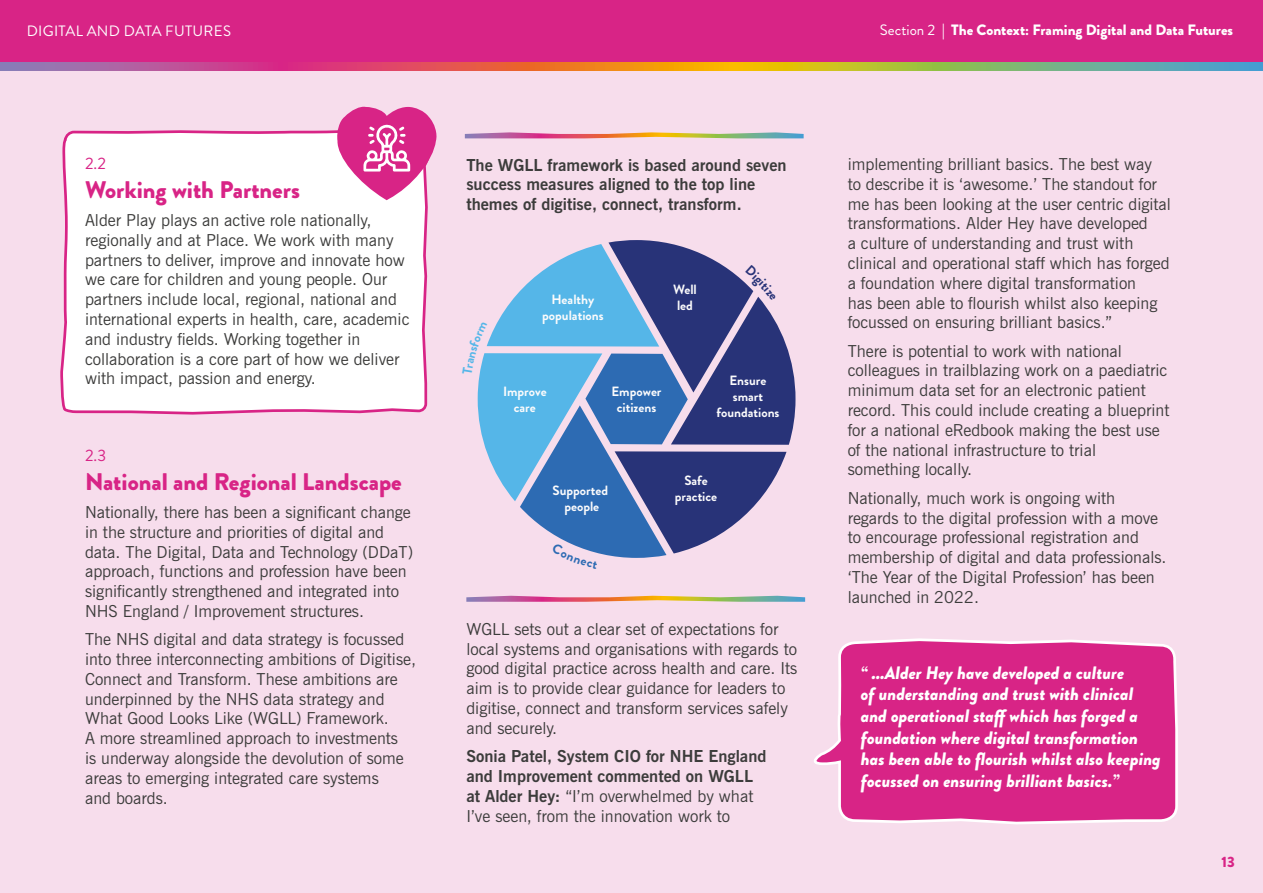
<style>
.page{position:relative;width:1263px;height:893px;background:#f7ddec}
.page>*{position:absolute;margin:0;border:0;box-sizing:border-box;transform-origin:0 0}
.t1{font:900 24px "Brandon Grotesque";color:#d82486}
.t2{font:italic 900 18px/21.6px "Brandon Grotesque";color:#fff}
.t3{font:16.5px/19.8px "News Gothic BT";color:#3c3c3b}
.t4{font:700 16.5px/19.8px "News Gothic BT";color:#3c3c3b}
.t5{font:16.5px "Brandon Grotesque";color:#d82486}
.t6{font:900 15px "Brandon Grotesque";color:#fff}
.t7{font:15px "Brandon Grotesque";letter-spacing:.02em;color:#fff}
.t8{font:900 15px "Brandon Grotesque";color:#d82486}
.t9{font:700 13.35px/16px "Brandon Grotesque";color:#fbfbfc;text-align:center}
.s1{font-weight:400}
</style>
<div class="page">
<svg style="left:0;top:62px;width:1263px;height:8px"></svg>
<div style="left:0;top:0;width:1263px;height:62px;background:#d82486"></div>
<div style="left:60px;top:130px;width:368px;height:285px;background:#fff"></div>
<svg style="left:466px;top:596px;width:339px;height:6px"></svg>
<svg style="left:465px;top:132px;width:339px;height:6px"></svg>
<svg style="left:336px;top:106px;width:101px;height:94px"></svg>
<svg style="left:814px;top:638px;width:364px;height:187px"></svg>
<svg style="left:477px;top:240px;width:319px;height:318px"></svg>
<p class="t7" style="left:27px;top:21px;width:206px">DIGITAL AND DATA FUTURES</p>
<p class="t6" style="left:880px;top:19px;width:355px"><span class="s1">Section 2</span> | The Context: Framing Digital and Data Futures</p>
<p class="t5" style="left:85px;top:152px;width:22px">2.2</p>
<h1 class="t1" style="left:85px;top:172px;width:216px">Working with Partners</h1>
<p class="t3" style="left:85px;top:210px;width:326px">Alder Play plays an active role nationally, regionally and at Place. We work with many partners to deliver, improve and innovate how we care for children and young people. Our partners include local, regional, national and international experts in health, care, academic and industry fields. Working together in collaboration is a core part of how we deliver with impact, passion and energy.</p>
<p class="t5" style="left:85px;top:444px;width:23px">2.3</p>
<h1 class="t1" style="left:85px;top:464px;width:318px">National and Regional Landscape</h1>
<p class="t3" style="left:85px;top:502px;width:330px">Nationally, there has been a significant change in the structure and priorities of digital and data. The Digital, Data and Technology (DDaT) approach, functions and profession have been significantly strengthened and integrated into NHS England / Improvement structures.</p>
<p class="t3" style="left:85px;top:629px;width:333px">The NHS digital and data strategy is focussed into three interconnecting ambitions of Digitise, Connect and Transform. These ambitions are underpinned by the NHS data strategy and What Good Looks Like (WGLL) Framework.<br>A more streamlined approach to investments<br>is underway alongside the devolution of some areas to emerging integrated care systems<br>and boards.</p>
<p class="t4" style="left:466px;top:155px;width:322px">The WGLL framework is based around seven success measures aligned to the top line themes of digitise, connect, transform.</p>
<p class="t9" style="left:542px;top:291px;width:63px">Healthy populations</p>
<p class="t9" style="left:673px;top:281px;width:25px;text-align:left">Well led</p>
<p class="t9" style="left:503px;top:383px;width:45px">Improve care</p>
<p class="t9" style="left:612px;top:383px;width:51px">Empower citizens</p>
<p class="t9" style="left:716px;top:373px;width:65px">Ensure smart foundations</p>
<p class="t9" style="left:553px;top:482px;width:57px">Supported people</p>
<p class="t9" style="left:675px;top:473px;width:44px">Safe practice</p>
<p class="t3" style="left:466px;top:619px;width:332px">WGLL sets out a clear set of expectations for local systems and organisations with regards to good digital practice across health and care. Its aim is to provide clear guidance for leaders to digitise, connect and transform services safely and securely.</p>
<p class="t4" style="left:466px;top:746px;width:302px">Sonia Patel, System CIO for NHE England and Improvement commented on WGLL at Alder Hey: <span class="s1">“I’m overwhelmed by what I’ve seen, from the innovation work to</span></p>
<p class="t3" style="left:848px;top:154px;width:325px">implementing brilliant basics. The best way<br>to describe it is ‘awesome.’ The standout for me has been looking at the user centric digital transformations. Alder Hey have developed<br>a culture of understanding and trust with clinical and operational staff which has forged a foundation where digital transformation<br>has been able to flourish whilst also keeping focussed on ensuring brilliant basics.”</p>
<p class="t3" style="left:848px;top:341px;width:323px">There is potential to work with national colleagues in trailblazing work on a paediatric minimum data set for an electronic patient record. This could include creating a blueprint for a national eRedbook making the best use of the national infrastructure to trial something locally.</p>
<p class="t3" style="left:848px;top:488px;width:320px">Nationally, much work is ongoing with regards to the digital profession with a move to encourage professional registration and membership of digital and data professionals. ‘The Year of the Digital Profession’ has been launched in 2022.</p>
<p class="t2" style="left:861px;top:662px;width:301px">“ ...Alder Hey have developed a culture<br>of understanding and trust with clinical and operational staff which has forged a foundation where digital transformation has been able to flourish whilst also keeping focussed on ensuring brilliant basics.”</p>
<p class="t8" style="left:1221px;top:851px;width:15px">13</p>
</div>
